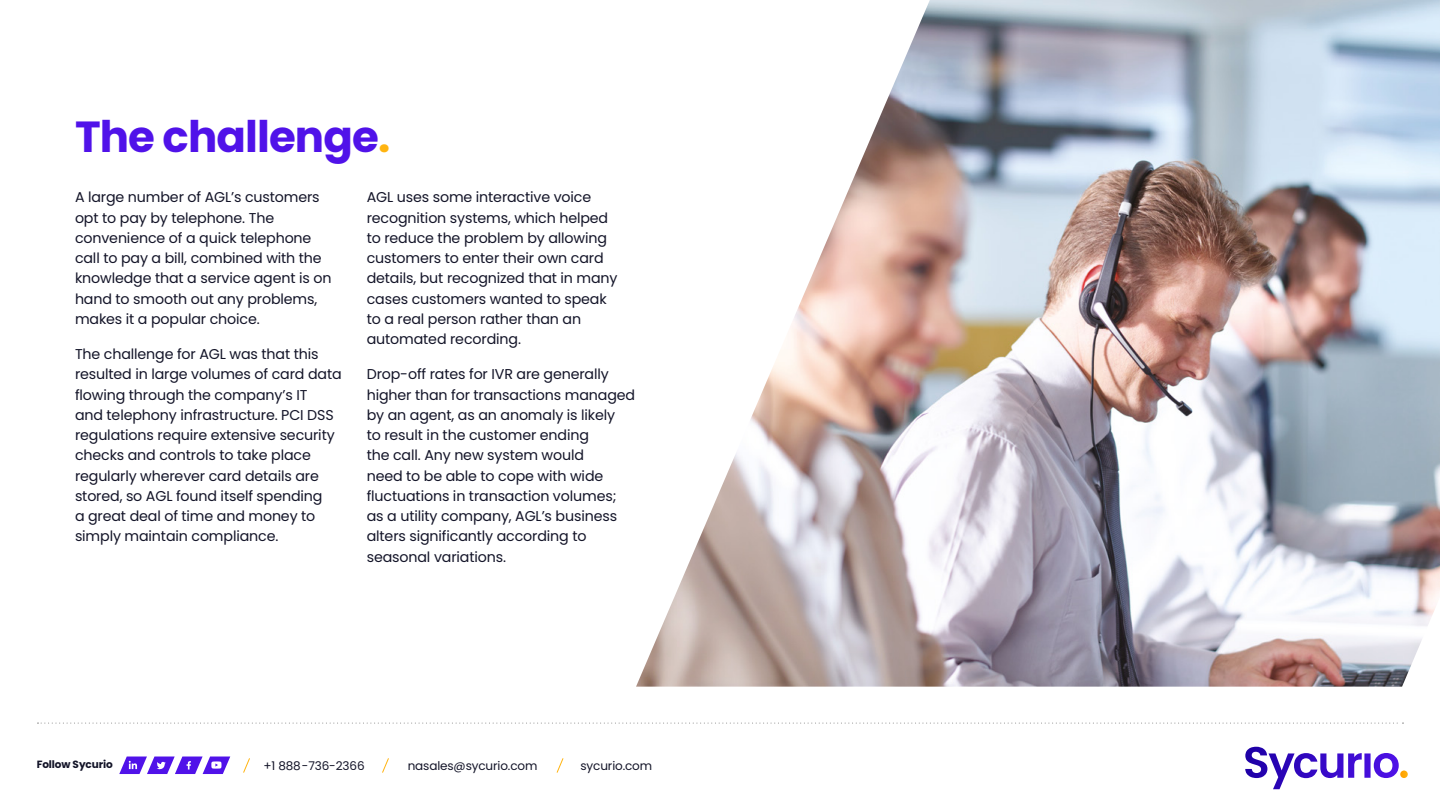
<style>
.page{position:relative;width:1440px;height:810px;background:#fff}
.page>*{position:absolute;margin:0;border:0;box-sizing:border-box;transform-origin:0 0}
.t1{font:700 43.5px "Poppins";letter-spacing:-.02em;color:#5012e9}
.t2{font:14.25px/20.2px "Poppins";letter-spacing:-.01em;color:#131428}
.t3{font:12px "Poppins";letter-spacing:-.01em;color:#131428}
.t4{font:700 10.5px "Poppins";letter-spacing:-.01em;color:#131428}
.s1{color:#ffb410}
</style>
<div class="page">
<svg style="left:38px;top:723px;width:1365px;height:1px"></svg>
<img style="left:636px;top:0;width:804px;height:687px">
<svg style="left:1245px;top:747px;width:163px;height:42px"></svg>
<svg style="left:382px;top:758px;width:7px;height:15px"></svg>
<svg style="left:243px;top:758px;width:7px;height:15px"></svg>
<svg style="left:556px;top:758px;width:8px;height:15px"></svg>
<svg style="left:119px;top:757px;width:111px;height:17px"></svg>
<h1 class="t1" style="left:75px;top:111px;width:317px">The challenge<span class="s1">.</span></h1>
<p class="t2" style="left:75px;top:187px;width:258px">A large number of AGL’s customers opt to pay by telephone. The convenience of a quick telephone call to pay a bill, combined with the knowledge that a service agent is on hand to smooth out any problems, makes it a popular choice.</p>
<p class="t2" style="left:75px;top:344px;width:268px">The challenge for AGL was that this resulted in large volumes of card data flowing through the company’s IT<br>and telephony infrastructure. PCI DSS regulations require extensive security checks and controls to take place regularly wherever card details are stored, so AGL found itself spending<br>a great deal of time and money to simply maintain compliance.</p>
<p class="t2" style="left:367px;top:187px;width:252px">AGL uses some interactive voice recognition systems, which helped to reduce the problem by allowing customers to enter their own card details, but recognized that in many cases customers wanted to speak to a real person rather than an automated recording.</p>
<p class="t2" style="left:367px;top:364px;width:270px">Drop-off rates for IVR are generally higher than for transactions managed by an agent, as an anomaly is likely<br>to result in the customer ending<br>the call. Any new system would<br>need to be able to cope with wide fluctuations in transaction volumes; as a utility company, AGL’s business alters significantly according to seasonal variations.</p>
<p class="t4" style="left:37px;top:759px;width:78px">Follow Sycurio</p>
<p class="t3" style="left:263px;top:759px;width:103px">+1 888-736-2366</p>
<p class="t3" style="left:408px;top:759px;width:131px">nasales@sycurio.com</p>
<p class="t3" style="left:580px;top:759px;width:73px">sycurio.com</p>
</div>
